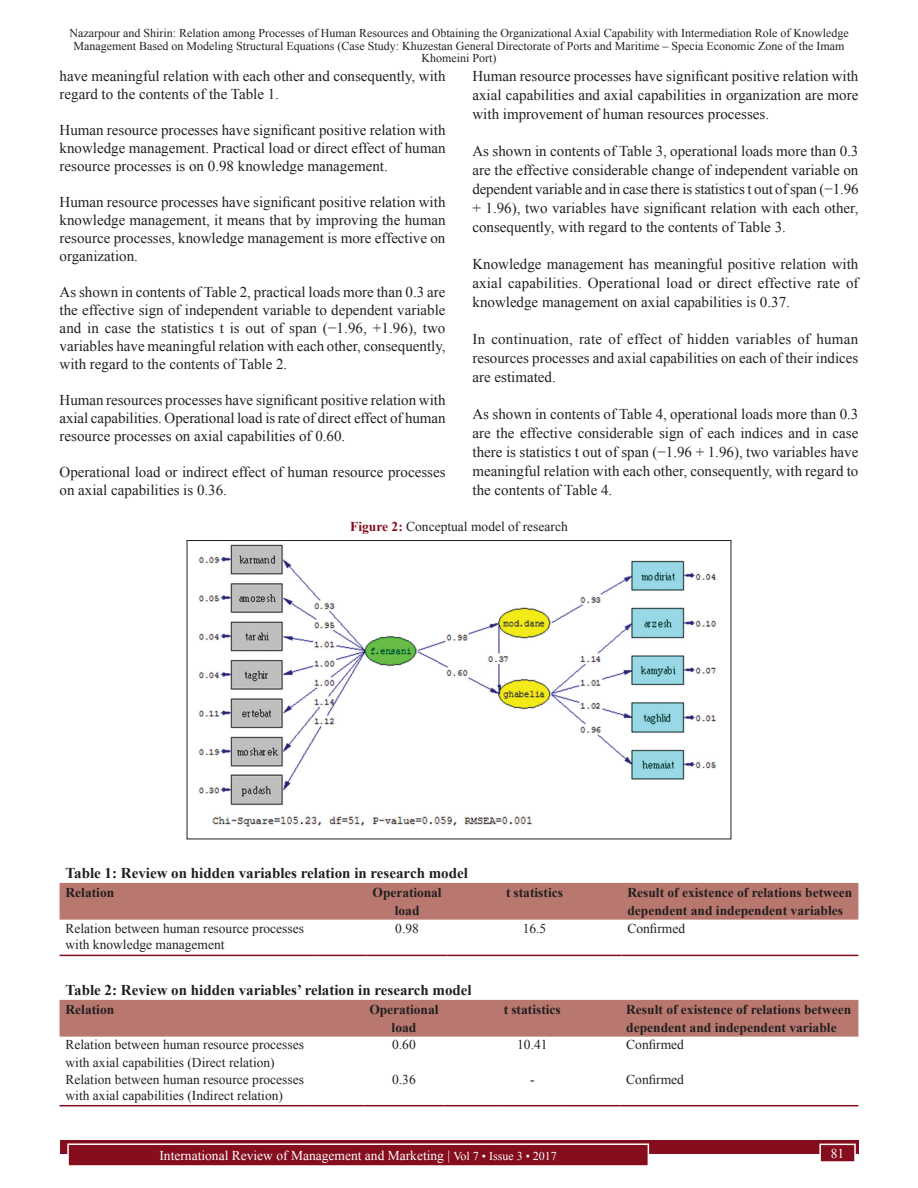
<style>
.page{position:relative;width:918px;height:1188px;background:#fff}
.page>*{position:absolute;margin:0;border:0;box-sizing:border-box;transform-origin:0 0}
.TX{font:15px/19px "Times New Roman";color:#231f20;text-align:justify}
.TT{font:700 15px "Times New Roman";color:#231f20}
.TCH{font:700 13.5px/18px "Times New Roman";color:#231f20;text-align:center}
.TBL{font:13.5px/16.2px "Times New Roman";color:#231f20}
.TB{font:13.5px/18px "Times New Roman";color:#231f20}
.t1{font:13.5px "Times New Roman";color:#fff}
.FGC{font:13.5px "Times New Roman";color:#231f20}
.t2{font:12px/12.6px "Times New Roman";color:#231f20;text-align:center}
.s1{font-weight:700;color:#850d1d}
.s2{font-size:12px}
</style>
<div class="page">
<div style="left:60px;top:1140px;width:798px;height:13px;background:#850d1d"></div>
<div style="left:68px;top:1144px;width:580px;height:22px;background:#850d1d"></div>
<div style="left:67px;top:1143px;width:582px;height:24px;border:2px solid #fff"></div>
<div style="left:820px;top:1144px;width:35px;height:18px;background:#850d1d"></div>
<div style="left:819px;top:1144px;width:37px;height:19px;border:2px solid #fff"></div>
<img style="left:199px;top:544px;width:518px;height:283px">
<div style="left:187px;top:540px;width:544px;height:299px;border:1px solid #231f20"></div>
<div style="left:60px;top:883px;width:798px;height:37px;background:#b8786f"></div>
<hr style="left:60px;top:955px;width:254px;height:1px;background:#850d1d">
<hr style="left:314px;top:955px;width:53px;height:1px;background:#850d1d">
<hr style="left:367px;top:955px;width:81px;height:1px;background:#850d1d">
<hr style="left:448px;top:955px;width:52px;height:1px;background:#850d1d">
<hr style="left:500px;top:955px;width:69px;height:1px;background:#850d1d">
<hr style="left:569px;top:955px;width:52px;height:1px;background:#850d1d">
<hr style="left:621px;top:955px;width:237px;height:1px;background:#850d1d">
<div style="left:60px;top:1000px;width:798px;height:37px;background:#b8786f"></div>
<hr style="left:60px;top:1105px;width:250px;height:1px;background:#850d1d">
<hr style="left:310px;top:1105px;width:53px;height:1px;background:#850d1d">
<hr style="left:363px;top:1105px;width:81px;height:1px;background:#850d1d">
<hr style="left:444px;top:1105px;width:54px;height:1px;background:#850d1d">
<hr style="left:498px;top:1105px;width:69px;height:1px;background:#850d1d">
<hr style="left:567px;top:1105px;width:53px;height:1px;background:#850d1d">
<hr style="left:620px;top:1105px;width:238px;height:1px;background:#850d1d">
<p class="t2" style="left:69px;top:26px;width:781px">Nazarpour and Shirin: Relation among Processes of Human Resources and Obtaining the Organizational Axial Capability with Intermediation Role of Knowledge<br>Management Based on Modeling Structural Equations (Case Study: Khuzestan General Directorate of Ports and Maritime – Specia Economic Zone of the Imam<br>Khomeini Port)</p>
<p class="TX" style="left:472px;top:66px;width:387px">Human resource processes have significant positive relation with axial capabilities and axial capabilities in organization are more with improvement of human resources processes.</p>
<p class="TX" style="left:472px;top:141px;width:388px">As shown in contents of Table 3, operational loads more than 0.3 are the effective considerable change of independent variable on dependent variable and in case there is statistics t out of span (−1.96 + 1.96), two variables have significant relation with each other, consequently, with regard to the contents of Table 3.</p>
<p class="TX" style="left:472px;top:254px;width:388px">Knowledge management has meaningful positive relation with axial capabilities. Operational load or direct effective rate of knowledge management on axial capabilities is 0.37.</p>
<p class="TX" style="left:472px;top:329px;width:387px">In continuation, rate of effect of hidden variables of human resources processes and axial capabilities on each of their indices are estimated.</p>
<p class="TX" style="left:472px;top:404px;width:387px">As shown in contents of Table 4, operational loads more than 0.3 are the effective considerable sign of each indices and in case there is statistics t out of span (−1.96 + 1.96), two variables have meaningful relation with each other, consequently, with regard to the contents of Table 4.</p>
<p class="FGC" style="left:350px;top:517px;width:219px"><span class="s1">Figure 2:</span> Conceptual model of research</p>
<p class="TX" style="left:60px;top:66px;width:387px;line-height:18px">have meaningful relation with each other and consequently, with regard to the contents of the Table 1.</p>
<p class="TX" style="left:60px;top:120px;width:387px;line-height:18px">Human resource processes have significant positive relation with knowledge management. Practical load or direct effect of human resource processes is on 0.98 knowledge management.</p>
<p class="TX" style="left:60px;top:192px;width:387px;line-height:18px">Human resource processes have significant positive relation with knowledge management, it means that by improving the human resource processes, knowledge management is more effective on organization.</p>
<p class="TX" style="left:60px;top:282px;width:388px;line-height:18px">As shown in contents of Table 2, practical loads more than 0.3 are the effective sign of independent variable to dependent variable and in case the statistics t is out of span (−1.96, +1.96), two variables have meaningful relation with each other, consequently, with regard to the contents of Table 2.</p>
<p class="TX" style="left:60px;top:390px;width:388px;line-height:18px">Human resources processes have significant positive relation with axial capabilities. Operational load is rate of direct effect of human resource processes on axial capabilities of 0.60.</p>
<p class="TX" style="left:60px;top:462px;width:387px;line-height:18px">Operational load or indirect effect of human resource processes on axial capabilities is 0.36.</p>
<p class="TT" style="left:66px;top:862px;width:404px">Table 1: Review on hidden variables relation in research model</p>
<p class="TCH" style="left:66px;top:883px;width:50px">Relation</p>
<p class="TCH" style="left:373px;top:883px;width:71px">Operational load</p>
<p class="TCH" style="left:506px;top:883px;width:58px">t statistics</p>
<p class="TCH" style="left:627px;top:883px;width:227px;text-align:left">Result of existence of relations between dependent and independent variables</p>
<p class="TBL" style="left:66px;top:920px;width:240px">Relation between human resource processes with knowledge management</p>
<p class="TBL" style="left:395px;top:920px;width:25px">0.98</p>
<p class="TBL" style="left:523px;top:920px;width:25px">16.5</p>
<p class="TBL" style="left:627px;top:920px;width:59px">Confirmed</p>
<p class="TT" style="left:66px;top:979px;width:408px">Table 2: Review on hidden variables’ relation in research model</p>
<p class="TCH" style="left:66px;top:1000px;width:50px">Relation</p>
<p class="TCH" style="left:369px;top:1000px;width:71px">Operational load</p>
<p class="TCH" style="left:504px;top:1000px;width:58px">t statistics</p>
<p class="TCH" style="left:626px;top:1000px;width:227px;text-align:left">Result of existence of relations between dependent and independent variable</p>
<p class="TB" style="left:66px;top:1035px;width:240px">Relation between human resource processes with axial capabilities (Direct relation)</p>
<p class="TB" style="left:392px;top:1035px;width:25px">0.60</p>
<p class="TB" style="left:517px;top:1035px;width:32px">10.41</p>
<p class="TB" style="left:626px;top:1035px;width:59px">Confirmed</p>
<p class="TBL" style="left:66px;top:1071px;width:240px">Relation between human resource processes with axial capabilities (Indirect relation)</p>
<p class="TBL" style="left:392px;top:1071px;width:25px">0.36</p>
<p class="TBL" style="left:530px;top:1071px;width:5px">‑</p>
<p class="TBL" style="left:626px;top:1071px;width:59px">Confirmed</p>
<p class="t1" style="left:159px;top:1146px;width:399px">International Review of Management and Marketing | <span class="s2">Vol 7 • Issue 3 • 2017</span></p>
<p class="t1" style="left:831px;top:1144px;width:15px">81</p>
</div>
